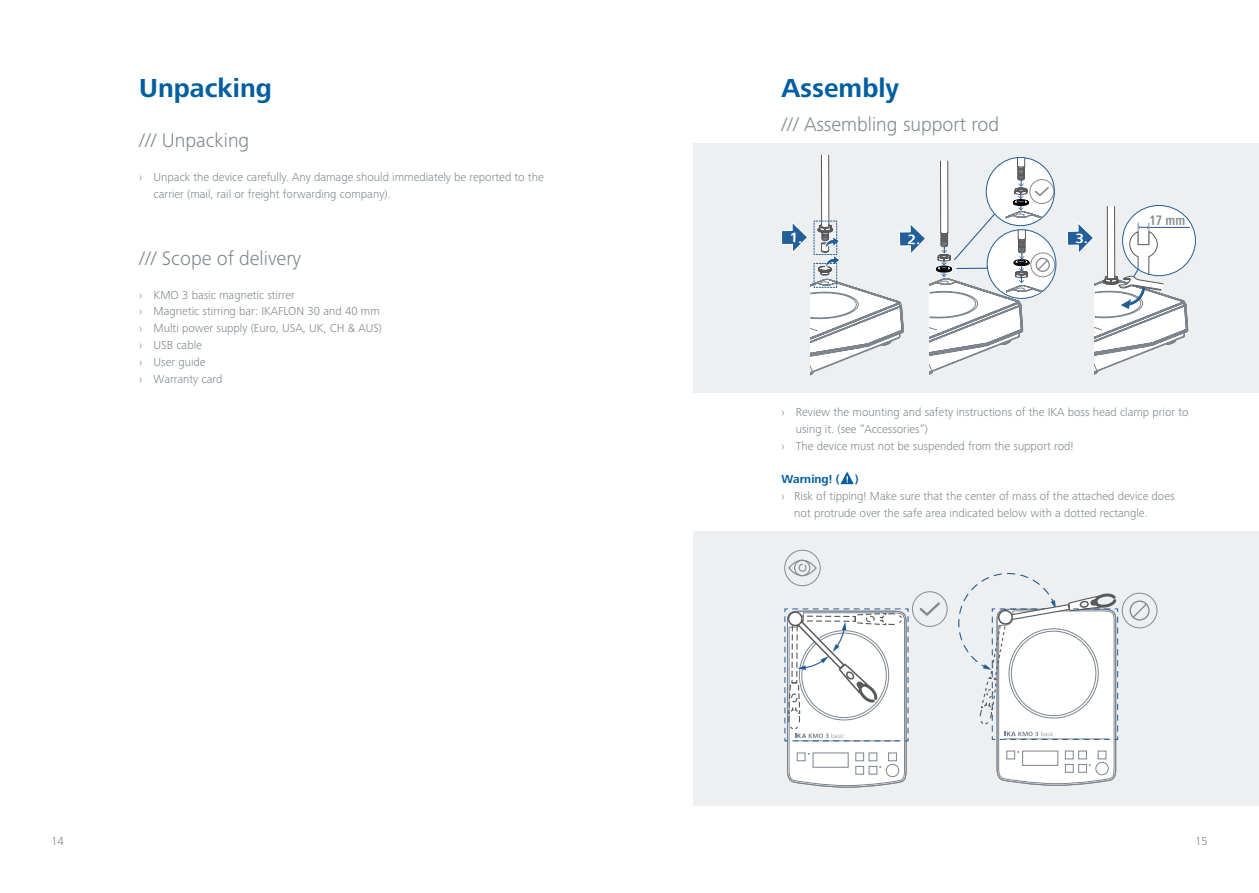
<style>
.page{position:relative;width:1259px;height:893px;background:#fff}
.page>*{position:absolute;margin:0;border:0;box-sizing:border-box;transform-origin:0 0}
.t1{font:700 27px "Frutiger Next IKA";color:#005ea1}
.t2{font:300 20.25px "Frutiger Next IKA";color:#7e878e}
.t3{font:700 condensed 14.25px "Frutiger Next IKA";color:#868c91;scale:.93 1}
.t4{font:300 12px/16.8px "Frutiger Next IKA";color:#7e878e}
.t5{font:700 12px "Frutiger Next IKA";color:#005ea1}
</style>
<div class="page">
<div style="left:693px;top:143px;width:566px;height:249px;background:#edeff1"></div>
<div style="left:693px;top:531px;width:566px;height:275px;background:#edeff1"></div>
<svg style="left:784px;top:608px;width:125px;height:179px;background:#e2e5e7"></svg>
<svg style="left:958px;top:573px;width:160px;height:213px"></svg>
<svg style="left:1129px;top:600px;width:21px;height:21px"></svg>
<div style="left:1121px;top:593px;width:36px;height:35px;border:1px solid #868b91;border-radius:50%"></div>
<div style="left:912px;top:591px;width:35px;height:36px;border:1px solid #868b91;border-radius:50%"></div>
<svg style="left:919px;top:602px;width:21px;height:14px"></svg>
<div style="left:784px;top:550px;width:36px;height:36px;border:1px solid #868b91;border-radius:50%"></div>
<svg style="left:788px;top:559px;width:28px;height:17px"></svg>
<div style="left:1122px;top:205px;width:73px;height:71px;background:#fff;border-radius:50%"></div>
<hr style="left:1149px;top:227px;width:40px;height:1px;background:#225e97">
<svg style="left:840px;top:472px;width:13px;height:12px"></svg>
<svg style="left:781px;top:155px;width:407px;height:221px"></svg>
<h1 class="t1" style="left:139px;top:73px;width:134px">Unpacking</h1>
<h2 class="t2" style="left:139px;top:129px;width:112px">/// Unpacking</h2>
<p class="t4" style="left:154px;top:169px;width:392px;text-indent:-14px">› Unpack the device carefully. Any damage should immediately be reported to the carrier (mail, rail or freight forwarding company).</p>
<h2 class="t2" style="left:139px;top:247px;width:163px">/// Scope of delivery</h2>
<p class="t4" style="left:139px;top:286px;width:244px">› KMO 3 basic magnetic stirrer<br>› Magnetic stirring bar: IKAFLON 30 and 40 mm › Multi power supply (Euro, USA, UK, CH &amp; AUS) › USB cable<br>› User guide<br>› Warranty card</p>
<h1 class="t1" style="left:781px;top:73px;width:119px">Assembly</h1>
<h2 class="t2" style="left:781px;top:112px;width:219px">/// Assembling support rod</h2>
<p class="t3" style="left:1149px;top:213px;width:40px">17 mm</p>
<p class="t4" style="left:781px;top:404px;width:409px">› Review the mounting and safety instructions of the IKA boss head clamp prior to</p>
<p class="t4" style="left:796px;top:421px;width:134px">using it. (see “Accessories”)</p>
<p class="t4" style="left:781px;top:437px;width:294px">› The device must not be suspended from the support rod!</p>
<p class="t5" style="left:781px;top:473px;width:59px">Warning! (</p>
<p class="t5" style="left:855px;top:473px;width:5px">)</p>
<p class="t4" style="left:794px;top:488px;width:382px;text-indent:-13px">› Risk of tipping! Make sure that the center of mass of the attached device does not protrude over the safe area indicated below with a dotted rectangle.</p>
<p class="t4" style="left:51px;top:833px;width:14px">14</p>
<p class="t4" style="left:1195px;top:833px;width:14px">15</p>
</div>
